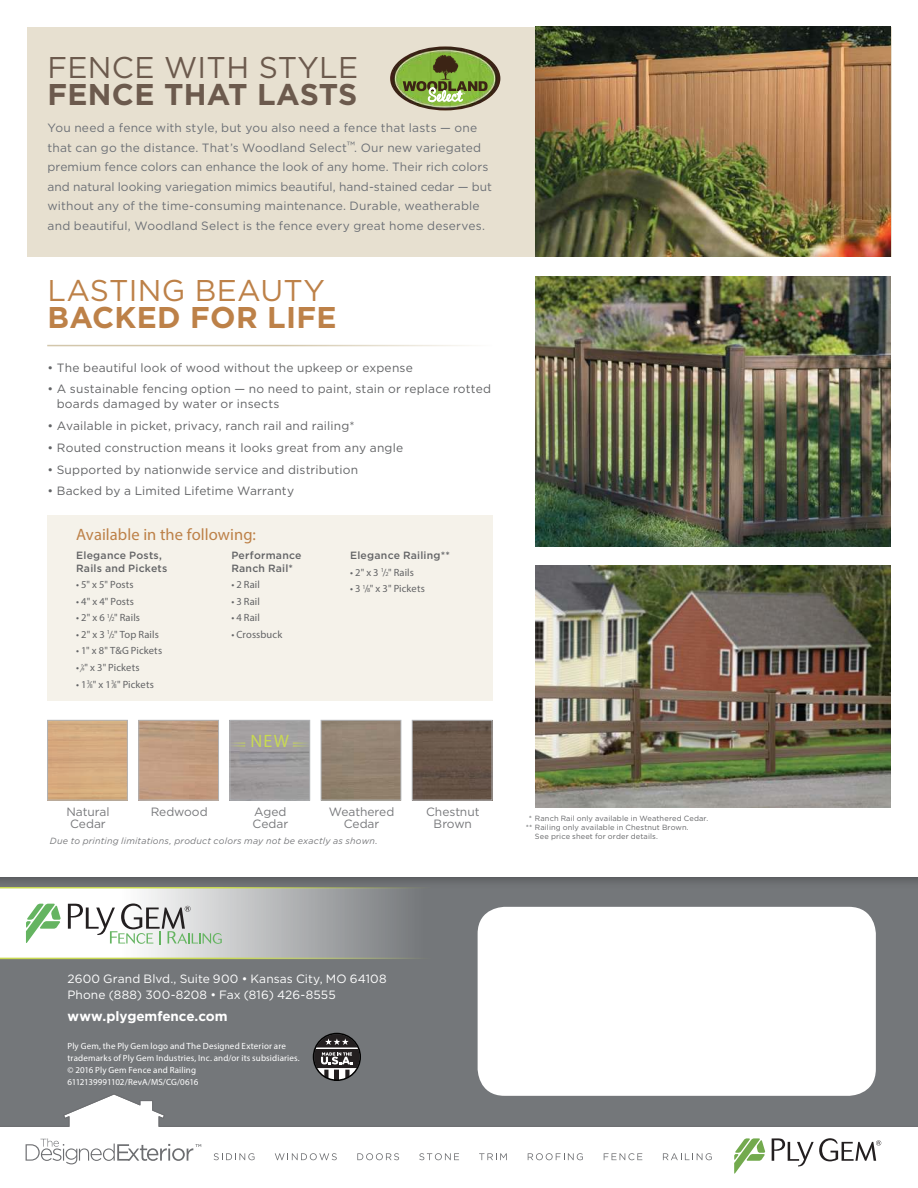
<style>
.page{position:relative;width:918px;height:1188px;background:#fff}
.page>*{position:absolute;margin:0;border:0;box-sizing:border-box;transform-origin:0 0}
.t1{font:30px "Gotham";letter-spacing:.01em;color:#6c5a4d}
.t2{font:700 30px "Gotham";letter-spacing:.01em;color:#6c5a4d}
.t3{font:30px "Gotham";letter-spacing:.01em;color:#bd8148}
.t4{font:700 30px "Gotham";letter-spacing:.01em;color:#bd8148}
.t5{font:18px "Myriad Pro";color:#c8d952}
.t6{font:16.5px "Myriad Pro";letter-spacing:.005em;color:#bd8148}
.t7{font:700 13.5px "Gotham";letter-spacing:-.01em;color:#fff}
.t8{font:12px/19.5px "Gotham";letter-spacing:.01em;color:#6c7076}
.t9{font:12px/15px "Gotham";letter-spacing:.015em;color:#636466}
.t10{font:12px/15.8px "Gotham";letter-spacing:.01em;color:#fff}
.t11{font:12px/12px "Gotham";letter-spacing:-.005em;color:#77787b;text-align:center}
.t12{font:10.5px "Myriad Pro";letter-spacing:.01em;color:#636466}
.t13{font:500 10.5px/12.8px "Gotham";letter-spacing:.02em;color:#636466}
.t14{font:9px/12px "Myriad Pro";letter-spacing:.015em;color:#fff}
.t15{font:italic 9px "Gotham";letter-spacing:.02em;color:#77787b}
.t16{font:7.5px "Gotham";letter-spacing:.015em;color:#636466}
.s1{font-size:6.15px}
.s2{font-size:5.7px}
</style>
<div class="page">
<div style="left:0;top:877px;width:918px;height:216px;background:#74777a"></div>
<svg style="left:0;top:888px;width:431px;height:70px"></svg>
<svg style="left:26px;top:904px;width:35px;height:39px"></svg>
<svg style="left:68px;top:904px;width:154px;height:41px"></svg>
<hr style="left:0;top:958px;width:431px;height:1px;background:#c8d952">
<hr style="left:0;top:887px;width:431px;height:1px;background:#c8d952">
<svg style="left:0;top:1093px;width:918px;height:34px;background:#7d8083"></svg>
<svg style="left:26px;top:1138px;width:175px;height:26px"></svg>
<svg style="left:734px;top:1138px;width:31px;height:36px"></svg>
<svg style="left:772px;top:1138px;width:109px;height:28px"></svg>
<svg style="left:214px;top:1153px;width:41px;height:7px"></svg>
<svg style="left:275px;top:1153px;width:62px;height:7px"></svg>
<svg style="left:357px;top:1153px;width:42px;height:7px"></svg>
<svg style="left:419px;top:1153px;width:40px;height:7px"></svg>
<svg style="left:479px;top:1153px;width:28px;height:7px"></svg>
<svg style="left:528px;top:1153px;width:55px;height:7px"></svg>
<svg style="left:604px;top:1153px;width:38px;height:7px"></svg>
<svg style="left:663px;top:1153px;width:49px;height:7px"></svg>
<svg style="left:313px;top:1033px;width:48px;height:48px;background:#605f60"></svg>
<div style="left:478px;top:907px;width:398px;height:189px;background:#fff;border-radius:27px"></div>
<img style="left:535px;top:277px;width:356px;height:270px">
<div style="left:27px;top:27px;width:864px;height:229px;background:#e7e0d0"></div>
<img style="left:535px;top:27px;width:356px;height:229px">
<img style="left:535px;top:566px;width:356px;height:241px">
<div style="left:47px;top:516px;width:446px;height:185px;background:#f5f2ea"></div>
<img style="left:390px;top:46px;width:110px;height:64px">
<svg style="left:403px;top:55px;width:85px;height:47px;background:#7d9943"></svg>
<img style="left:414px;top:722px;width:76px;height:77px">
<div style="left:412px;top:720px;width:80px;height:81px;border:1px solid #b1b3b6"></div>
<img style="left:323px;top:722px;width:76px;height:77px">
<div style="left:321px;top:720px;width:80px;height:81px;border:1px solid #b1b3b6"></div>
<div style="left:47px;top:720px;width:81px;height:81px;border:1px solid #b1b3b6"></div>
<div style="left:138px;top:720px;width:81px;height:81px;border:1px solid #b1b3b6"></div>
<div style="left:230px;top:720px;width:80px;height:81px;border:1px solid #b1b3b6"></div>
<svg style="left:293px;top:743px;width:16px;height:4px"></svg>
<svg style="left:229px;top:743px;width:16px;height:4px"></svg>
<hr style="left:47px;top:345px;width:446px;height:1px;background:#d3c7ac">
<h1 class="t1" style="left:48px;top:54px;width:312px">FENCE WITH STYLE</h1>
<h1 class="t2" style="left:48px;top:81px;width:311px">FENCE THAT LASTS</h1>
<p class="t8" style="left:48px;top:119px;width:446px">You need a fence with style, but you also need a fence that lasts — one that can go the distance. That’s Woodland Select™. Our new variegated premium fence colors can enhance the look of any home. Their rich colors and natural looking variegation mimics beautiful, hand-stained cedar — but without any of the time-consuming maintenance. Durable, weatherable and beautiful, Woodland Select is the fence every great home deserves.</p>
<h1 class="t3" style="left:48px;top:277px;width:279px">LASTING BEAUTY</h1>
<h1 class="t4" style="left:48px;top:304px;width:291px">BACKED FOR LIFE</h1>
<p class="t9" style="left:48px;top:361px;width:367px">• The beautiful look of wood without the upkeep or expense</p>
<p class="t9" style="left:57px;top:382px;width:436px;text-indent:-9px">• A sustainable fencing option — no need to paint, stain or replace rotted boards damaged by water or insects</p>
<p class="t9" style="left:48px;top:419px;width:309px">• Available in picket, privacy, ranch rail and railing*</p>
<p class="t9" style="left:48px;top:441px;width:357px">• Routed construction means it looks great from any angle</p>
<p class="t9" style="left:48px;top:463px;width:312px">• Supported by nationwide service and distribution</p>
<p class="t9" style="left:48px;top:484px;width:248px">• Backed by a Limited Lifetime Warranty</p>
<h3 class="t6" style="left:76px;top:528px;width:181px">Available in the following:</h3>
<p class="t13" style="left:76px;top:549px;width:93px">Elegance Posts,<br>Rails and Pickets</p>
<p class="t12" style="left:76px;top:581px;width:59px">• 5" x 5" Posts</p>
<p class="t12" style="left:76px;top:597px;width:59px">• 4" x 4" Posts</p>
<p class="t12" style="left:76px;top:614px;width:65px">• 2" x 6 <sup>1</sup>/<span class="s1">2</span>" Rails</p>
<p class="t12" style="left:76px;top:630px;width:84px">• 2" x 3 <sup>1</sup>/<span class="s1">2</span>" Top Rails</p>
<p class="t12" style="left:76px;top:647px;width:87px">• 1" x 8" T&amp;G Pickets</p>
<p class="t12" style="left:76px;top:663px;width:65px">• <sup>7</sup>/<sub>8</sub>" x 3" Pickets</p>
<p class="t12" style="left:76px;top:680px;width:79px">• 1<sup>3</sup>/<span class="s2">8</span>" x 1<sup>3</sup>/<span class="s2">8</span>" Pickets</p>
<p class="t13" style="left:231px;top:549px;width:72px">Performance<br>Ranch Rail*</p>
<p class="t12" style="left:231px;top:581px;width:30px">• 2 Rail</p>
<p class="t12" style="left:231px;top:597px;width:30px">• 3 Rail</p>
<p class="t12" style="left:231px;top:614px;width:30px">• 4 Rail</p>
<p class="t12" style="left:231px;top:630px;width:52px">• Crossbuck</p>
<h2 class="t5" style="left:251px;top:734px;width:40px">NEW</h2>
<p class="t13" style="left:350px;top:549px;width:102px">Elegance Railing**</p>
<p class="t12" style="left:350px;top:568px;width:65px">• 2" x 3 <sup>1</sup>/<span class="s1">2</span>" Rails</p>
<p class="t12" style="left:350px;top:585px;width:76px">• 3 <sup>1</sup>/<span class="s1">8</span>" x 3" Pickets</p>
<p class="t11" style="left:66px;top:807px;width:45px">Natural<br>Cedar</p>
<p class="t11" style="left:151px;top:807px;width:59px">Redwood</p>
<p class="t11" style="left:253px;top:807px;width:37px;text-align:left">Aged<br>Cedar</p>
<p class="t11" style="left:329px;top:807px;width:67px">Weathered<br>Cedar</p>
<p class="t11" style="left:426px;top:807px;width:55px">Chestnut<br>Brown</p>
<p class="t15" style="left:50px;top:836px;width:329px">Due to printing limitations, product colors may not be exactly as shown.</p>
<p class="t16" style="left:529px;top:815px;width:181px">* Ranch Rail only available in Weathered Cedar.</p>
<p class="t16" style="left:526px;top:824px;width:164px">** Railing only available in Chestnut Brown.</p>
<p class="t16" style="left:535px;top:833px;width:125px">See price sheet for order details.</p>
<p class="t10" style="left:68px;top:972px;width:321px">2600 Grand Blvd., Suite 900 • Kansas City, MO 64108<br>Phone (888) 300-8208 • Fax (816) 426-8555</p>
<p class="t7" style="left:68px;top:1011px;width:162px">www.plygemfence.com</p>
<p class="t14" style="left:68px;top:1040px;width:234px">Ply Gem, the Ply Gem logo and The Designed Exterior are trademarks of Ply Gem Industries, Inc. and/or its subsidiaries. © 2016 Ply Gem Fence and Railing 6112139991102/RevA/MS/CG/0616</p>
</div>
